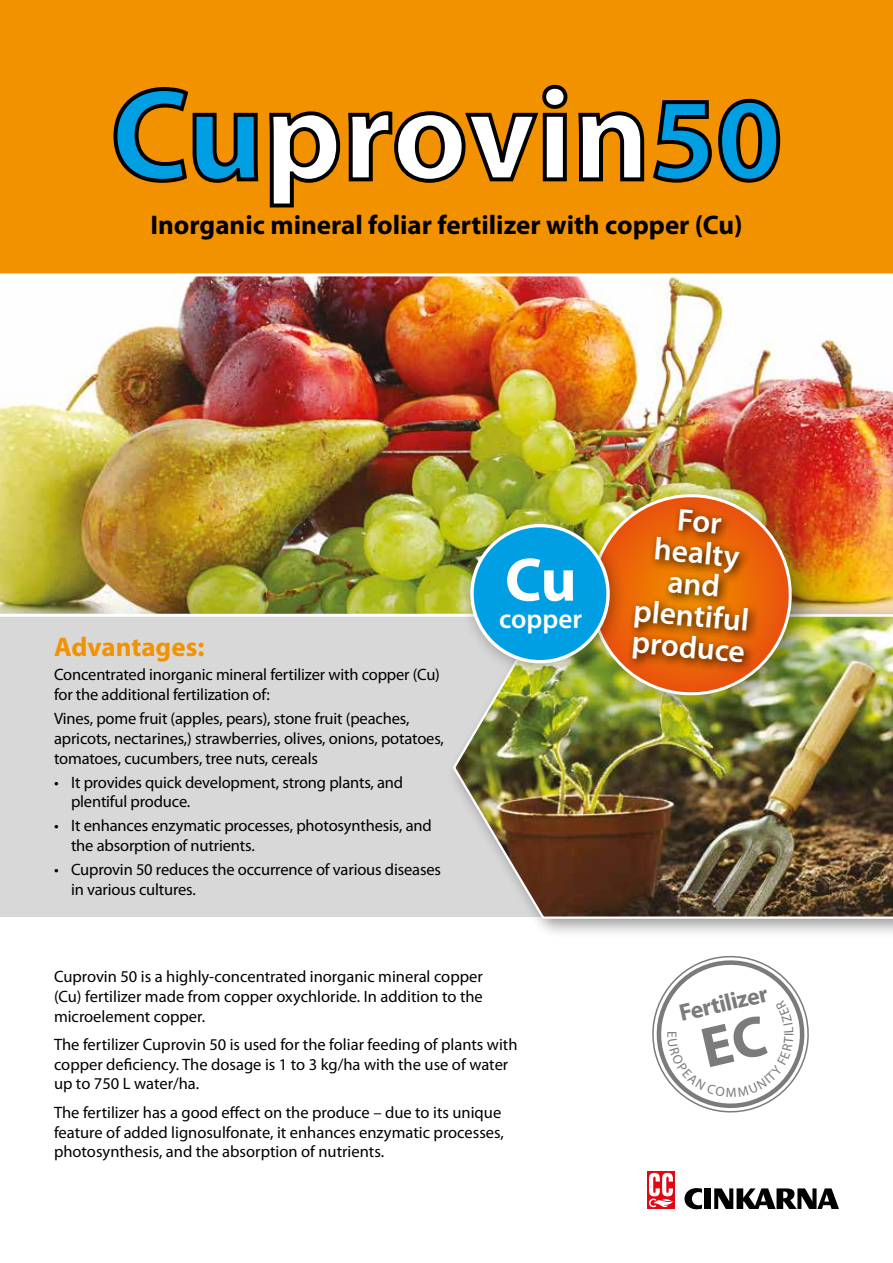
<style>
.page{position:relative;width:893px;height:1263px;background:#fff}
.page>*{position:absolute;margin:0;border:0;box-sizing:border-box;transform-origin:0 0}
.t1{font:700 61.8px "Myriad Pro";color:#fff}
.t2{font:600 31.5px/31.5px "Myriad Pro";color:#fff;text-align:center}
.t3{font:600 27.3px "Myriad Pro";color:#fff}
.t4{font:700 27px "Myriad Pro";color:#000}
.t5{font:700 27px "Myriad Pro";color:#f39200}
.t6{font:700 24px "Myriad Pro";color:#7c7b7b}
.t7{font:16.5px/19.8px "Myriad Pro";letter-spacing:-.01em;color:#000}
.t8{font:13.5px "Myriad Pro";color:#7c7b7b}
</style>
<div class="page">
<div style="left:0;top:0;width:893px;height:276px;background:#f39200"></div>
<div style="left:0;top:613px;width:625px;height:303px;background:#d4d4d4"></div>
<svg style="left:653px;top:98px;width:128px;height:85px"></svg>
<svg style="left:269px;top:84px;width:376px;height:124px"></svg>
<svg style="left:113px;top:87px;width:146px;height:96px"></svg>
<img style="left:0;top:276px;width:893px;height:338px">
<hr style="left:0;top:273px;width:893px;height:3px;background:#fff">
<div style="left:647px;top:1171px;width:28px;height:38px;background:#e30613"></div>
<svg style="left:649px;top:1173px;width:24px;height:34px"></svg>
<svg style="left:714px;top:1188px;width:125px;height:21px"></svg>
<div style="left:704px;top:1188px;width:7px;height:21px;background:#000"></div>
<svg style="left:684px;top:1188px;width:18px;height:21px"></svg>
<hr style="left:0;top:614px;width:893px;height:3px;background:#fff">
<div style="left:446px;top:606px;width:447px;height:333px;background:#000;opacity:.4"></div>
<img style="left:451px;top:613px;width:442px;height:307px">
<div style="left:577px;top:480px;width:247px;height:247px;background:#000;opacity:.4"></div>
<img style="left:585px;top:488px;width:213px;height:210px">
<div style="left:627px;top:503px;width:133px;height:171px;background:#000;opacity:.82"></div>
<div style="left:459px;top:513px;width:168px;height:167px;background:#000;opacity:.3"></div>
<div style="left:472px;top:526px;width:136px;height:136px;background:#009fe3;border-radius:50%"></div>
<div style="left:470px;top:524px;width:140px;height:139px;border:3px solid #fff;border-radius:50%"></div>
<svg style="left:652px;top:955px;width:157px;height:158px"></svg>
<h3 class="t4" style="left:150px;top:210px;width:594px">Inorganic mineral foliar fertilizer with copper (Cu)</h3>
<h3 class="t5" style="left:54px;top:632px;width:152px">Advantages:</h3>
<p class="t7" style="left:54px;top:665px;width:387px">Concentrated inorganic mineral fertilizer with copper (Cu) for the additional fertilization of:</p>
<p class="t7" style="left:54px;top:709px;width:391px">Vines, pome fruit (apples, pears), stone fruit (peaches, apricots, nectarines,) strawberries, olives, onions, potatoes, tomatoes, cucumbers, tree nuts, cereals</p>
<p class="t7" style="left:71px;top:772px;width:334px;text-indent:-17px">• It provides quick development, strong plants, and plentiful produce.</p>
<p class="t7" style="left:71px;top:816px;width:362px;text-indent:-17px">• It enhances enzymatic processes, photosynthesis, and the absorption of nutrients.</p>
<p class="t7" style="left:71px;top:860px;width:371px;text-indent:-17px">• Cuprovin 50 reduces the occurrence of various diseases in various cultures.</p>
<h1 class="t1" style="left:505px;top:545px;width:73px">Cu</h1>
<h3 class="t3" style="left:499px;top:604px;width:85px">copper</h3>
<p class="t7" style="left:54px;top:967px;width:430px;text-align:justify">Cuprovin 50 is a highly-concentrated inorganic mineral copper (Cu) fertilizer made from copper oxychloride. In addition to the microelement copper.</p>
<p class="t7" style="left:54px;top:1035px;width:465px">The fertilizer Cuprovin 50 is used for the foliar feeding of plants with copper deficiency. The dosage is 1 to 3 kg/ha with the use of water up to 750 L water/ha.</p>
<p class="t7" style="left:54px;top:1103px;width:451px">The fertilizer has a good effect on the produce – due to its unique feature of added lignosulfonate, it enhances enzymatic processes, photosynthesis, and the absorption of nutrients.</p>
<h2 class="t2" style="left:643px;top:501px;width:117px;rotate:5deg">For healty and plentiful produce</h2>
<h3 class="t6" style="left:677px;top:1000px;width:92px;rotate:-13deg">Fertilizer</h3>
<p class="t8" style="left:679px;top:1030px;width:8px;rotate:90deg">E</p>
<p class="t8" style="left:781px;top:1036px;width:5px;rotate:-90deg">I</p>
</div>
